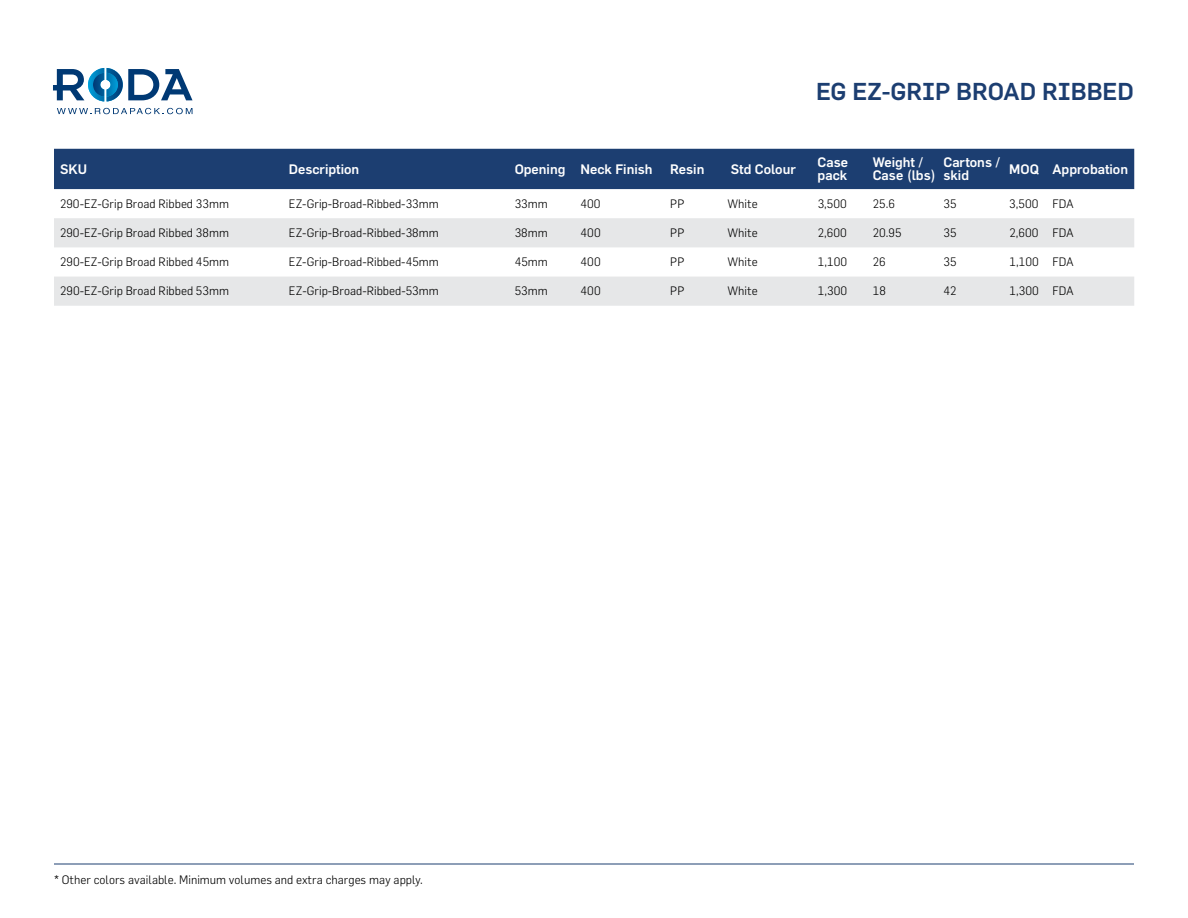
<style>
.page{position:relative;width:1188px;height:918px;background:#fff}
.page>*{position:absolute;margin:0;border:0;box-sizing:border-box;transform-origin:0 0}
.t1{font:500 24px "Flama";color:#1c3e71}
.t2{font:500 13.5px/13.5px "Flama";color:#fff}
.t3{font:300 12px "Flama";color:#000}
</style>
<div class="page">
<svg style="left:57px;top:108px;width:136px;height:6px"></svg>
<svg style="left:53px;top:68px;width:140px;height:33px"></svg>
<img style="left:88px;top:68px;width:16px;height:33px">
<img style="left:107px;top:68px;width:16px;height:33px">
<img style="left:93px;top:73px;width:11px;height:24px">
<img style="left:107px;top:73px;width:11px;height:24px">
<hr style="left:54px;top:864px;width:1080px;height:1px;background:#1c3e71">
<div style="left:54px;top:149px;width:1080px;height:40px;background:#1c3e71"></div>
<svg style="left:54px;top:218px;width:1080px;height:88px;fill:#e6e7e8"></svg>
<h1 class="t1" style="left:816px;top:78px;width:319px">EG EZ-GRIP BROAD RIBBED</h1>
<p class="t2" style="left:60px;top:162px;width:29px">SKU</p>
<p class="t2" style="left:289px;top:162px;width:72px">Description</p>
<p class="t2" style="left:515px;top:162px;width:139px">Opening Neck Finish</p>
<p class="t2" style="left:670px;top:162px;width:36px">Resin</p>
<p class="t2" style="left:731px;top:162px;width:67px">Std Colour</p>
<p class="t2" style="left:818px;top:155px;width:32px">Case pack</p>
<p class="t2" style="left:873px;top:155px;width:65px">Weight /<br>Case (lbs)</p>
<p class="t2" style="left:943px;top:155px;width:58px">Cartons / skid</p>
<p class="t2" style="left:1009px;top:162px;width:120px">MOQ Approbation</p>
<p class="t3" style="left:60px;top:196px;width:171px">290-EZ-Grip Broad Ribbed 33mm</p>
<p class="t3" style="left:289px;top:196px;width:151px">EZ-Grip-Broad-Ribbed-33mm</p>
<p class="t3" style="left:515px;top:196px;width:35px">33mm</p>
<p class="t3" style="left:581px;top:196px;width:22px">400</p>
<p class="t3" style="left:670px;top:196px;width:16px">PP</p>
<p class="t3" style="left:727px;top:196px;width:32px">White</p>
<p class="t3" style="left:818px;top:196px;width:31px">3,500</p>
<p class="t3" style="left:873px;top:196px;width:24px">25.6</p>
<p class="t3" style="left:943px;top:196px;width:15px">35</p>
<p class="t3" style="left:1009px;top:196px;width:66px">3,500 FDA</p>
<p class="t3" style="left:60px;top:226px;width:170px">290-EZ-Grip Broad Ribbed 38mm</p>
<p class="t3" style="left:289px;top:226px;width:151px">EZ-Grip-Broad-Ribbed-38mm</p>
<p class="t3" style="left:515px;top:226px;width:34px">38mm</p>
<p class="t3" style="left:581px;top:226px;width:22px">400</p>
<p class="t3" style="left:670px;top:226px;width:16px">PP</p>
<p class="t3" style="left:727px;top:226px;width:32px">White</p>
<p class="t3" style="left:818px;top:226px;width:31px">2,600</p>
<p class="t3" style="left:873px;top:226px;width:30px">20.95</p>
<p class="t3" style="left:943px;top:226px;width:15px">35</p>
<p class="t3" style="left:1009px;top:226px;width:66px">2,600 FDA</p>
<p class="t3" style="left:60px;top:255px;width:171px">290-EZ-Grip Broad Ribbed 45mm</p>
<p class="t3" style="left:289px;top:255px;width:151px">EZ-Grip-Broad-Ribbed-45mm</p>
<p class="t3" style="left:515px;top:255px;width:35px">45mm</p>
<p class="t3" style="left:581px;top:255px;width:22px">400</p>
<p class="t3" style="left:670px;top:255px;width:16px">PP</p>
<p class="t3" style="left:727px;top:255px;width:32px">White</p>
<p class="t3" style="left:818px;top:255px;width:31px">1,100</p>
<p class="t3" style="left:873px;top:255px;width:15px">26</p>
<p class="t3" style="left:943px;top:255px;width:15px">35</p>
<p class="t3" style="left:1009px;top:255px;width:66px">1,100 FDA</p>
<p class="t3" style="left:60px;top:284px;width:170px">290-EZ-Grip Broad Ribbed 53mm</p>
<p class="t3" style="left:289px;top:284px;width:151px">EZ-Grip-Broad-Ribbed-53mm</p>
<p class="t3" style="left:515px;top:284px;width:34px">53mm</p>
<p class="t3" style="left:581px;top:284px;width:22px">400</p>
<p class="t3" style="left:670px;top:284px;width:16px">PP</p>
<p class="t3" style="left:727px;top:284px;width:32px">White</p>
<p class="t3" style="left:818px;top:284px;width:31px">1,300</p>
<p class="t3" style="left:873px;top:284px;width:15px">18</p>
<p class="t3" style="left:943px;top:284px;width:15px">42</p>
<p class="t3" style="left:1009px;top:284px;width:66px">1,300 FDA</p>
<p class="t3" style="left:54px;top:872px;width:370px">* Other colors available. Minimum volumes and extra charges may apply.</p>
</div>
